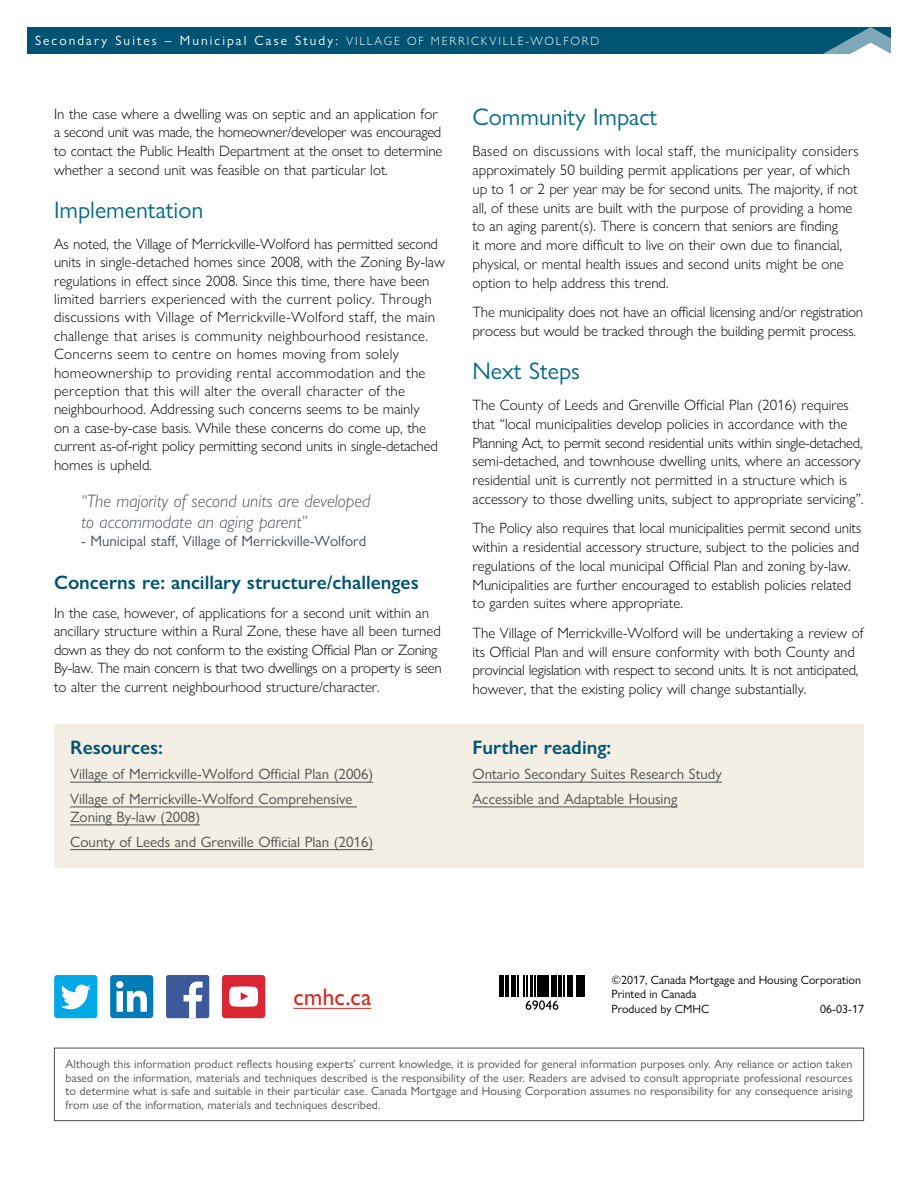
<style>
.page{position:relative;width:918px;height:1188px;background:#fff}
.page>*{position:absolute;margin:0;border:0;box-sizing:border-box;transform-origin:0 0}
.H2_SS_Subhead1{font:24px "Gill Sans Nova";color:#006a89}
.cmhc_ca_P{font:500 24px "Gill Sans Nova";color:#d52b1e}
.H3_SS_Subhead2{font:600 19.5px "Gill Sans Nova";color:#005373}
.H2_SS_Box_Subhead{font:600 19.5px "Gill Sans Nova";color:#005373}
.P_SS_Quote{font:italic 300 18px/21px "Gill Sans Nova";color:#474c55}
.P_SS_Body{font:300 15px/18.8px "Gill Sans Nova";color:#000}
.P_SS_Box_Body_gray{font:15px/18px "Gill Sans Nova";color:#4d4d4f}
.P_SS_Quote-2{font:15px "Gill Sans Nova";color:#474c55}
.t1{font:13.5px "Gill Sans Nova";letter-spacing:.15em;color:#fff}
.Disclaimer_P{font:12px/13.5px "Gill Sans Nova";letter-spacing:.01em;color:#4d4d4f;text-align:justify}
.Copyright_P{font:12px "Gill Sans Nova";color:#000}
.s1{font-weight:300;font-size:12px}
</style>
<div class="page">
<div style="left:27px;top:27px;width:864px;height:27px;background:#005373"></div>
<svg style="left:823px;top:27px;width:68px;height:27px"></svg>
<div style="left:110px;top:975px;width:43px;height:43px;background:#007bb6;border-radius:3px"></div>
<svg style="left:116px;top:981px;width:31px;height:31px"></svg>
<div style="left:222px;top:975px;width:43px;height:43px;background:#d92632;border-radius:3px"></div>
<svg style="left:229px;top:986px;width:29px;height:21px"></svg>
<div style="left:166px;top:975px;width:43px;height:43px;background:#3c5a99;border-radius:2px"></div>
<svg style="left:184px;top:982px;width:19px;height:36px"></svg>
<div style="left:54px;top:975px;width:43px;height:43px;background:#00a8e5;border-radius:3px"></div>
<svg style="left:61px;top:985px;width:30px;height:24px"></svg>
<hr style="left:293px;top:1008px;width:78px;height:1px;background:#d52b1e">
<div style="left:54px;top:1048px;width:810px;height:73px;border:1px solid #4d4d4f"></div>
<hr style="left:499px;top:975px;width:2px;height:21px;background:#000">
<svg style="left:503px;top:975px;width:1px;height:21px"></svg>
<hr style="left:506px;top:975px;width:3px;height:21px;background:#000">
<svg style="left:511px;top:975px;width:1px;height:21px"></svg>
<hr style="left:513px;top:975px;width:3px;height:21px;background:#000">
<hr style="left:567px;top:975px;width:3px;height:21px;background:#000">
<hr style="left:571px;top:975px;width:2px;height:21px;background:#000">
<hr style="left:576px;top:975px;width:3px;height:21px;background:#000">
<svg style="left:580px;top:975px;width:1px;height:21px"></svg>
<hr style="left:582px;top:975px;width:3px;height:21px;background:#000">
<svg style="left:518px;top:975px;width:46px;height:35px"></svg>
<div style="left:54px;top:724px;width:810px;height:143px;background:#f3efe4"></div>
<hr style="left:70px;top:782px;width:303px;height:1px;background:#4d4d4f">
<hr style="left:70px;top:807px;width:287px;height:1px;background:#4d4d4f">
<hr style="left:70px;top:825px;width:130px;height:1px;background:#4d4d4f">
<hr style="left:70px;top:849px;width:303px;height:1px;background:#4d4d4f">
<hr style="left:472px;top:782px;width:250px;height:1px;background:#4d4d4f">
<hr style="left:472px;top:807px;width:205px;height:1px;background:#4d4d4f">
<p class="t1" style="left:35px;top:33px;width:566px">Secondary Suites – Municipal Case Study: <span class="s1">VILLAGE OF MERRICKVILLE-WOLFORD</span></p>
<p class="P_SS_Body" style="left:54px;top:104px;width:390px">In the case where a dwelling was on septic and an application for a second unit was made, the homeowner/developer was encouraged to contact the Public Health Department at the onset to determine whether a second unit was feasible on that particular lot.</p>
<h2 class="H2_SS_Subhead1" style="left:54px;top:196px;width:151px">Implementation</h2>
<p class="P_SS_Body" style="left:54px;top:234px;width:392px">As noted, the Village of Merrickville-Wolford has permitted second units in single-detached homes since 2008, with the Zoning By-law regulations in effect since 2008. Since this time, there have been limited barriers experienced with the current policy. Through discussions with Village of Merrickville-Wolford staff, the main challenge that arises is community neighbourhood resistance.<br>Concerns seem to centre on homes moving from solely homeownership to providing rental accommodation and the perception that this will alter the overall character of the neighbourhood. Addressing such concerns seems to be mainly<br>on a case-by-case basis. While these concerns do come up, the current as-of-right policy permitting second units in single-detached homes is upheld.</p>
<p class="P_SS_Quote" style="left:81px;top:490px;width:291px">“The majority of second units are developed to accommodate an aging parent”</p>
<p class="P_SS_Quote-2" style="left:81px;top:532px;width:287px">- Municipal staff, Village of Merrickville-Wolford</p>
<h3 class="H3_SS_Subhead2" style="left:54px;top:570px;width:366px">Concerns re: ancillary structure/challenges</h3>
<p class="P_SS_Body" style="left:54px;top:603px;width:389px">In the case, however, of applications for a second unit within an ancillary structure within a Rural Zone, these have all been turned down as they do not conform to the existing Official Plan or Zoning By-law. The main concern is that two dwellings on a property is seen to alter the current neighbourhood structure/character.</p>
<h2 class="H2_SS_Box_Subhead" style="left:70px;top:736px;width:94px">Resources:</h2>
<p class="P_SS_Box_Body_gray" style="left:70px;top:765px;width:305px">Village of Merrickville-Wolford Official Plan (2006)</p>
<p class="P_SS_Box_Body_gray" style="left:70px;top:790px;width:284px">Village of Merrickville-Wolford Comprehensive<br>Zoning By-law (2008)</p>
<p class="P_SS_Box_Body_gray" style="left:70px;top:832px;width:305px">County of Leeds and Grenville Official Plan (2016)</p>
<h2 class="H2_SS_Subhead1" style="left:472px;top:103px;width:186px">Community Impact</h2>
<p class="P_SS_Body" style="left:472px;top:142px;width:388px">Based on discussions with local staff, the municipality considers approximately 50 building permit applications per year, of which up to 1 or 2 per year may be for second units. The majority, if not all, of these units are built with the purpose of providing a home to an aging parent(s). There is concern that seniors are finding<br>it more and more difficult to live on their own due to financial, physical, or mental health issues and second units might be one option to help address this trend.</p>
<p class="P_SS_Body" style="left:472px;top:303px;width:392px">The municipality does not have an official licensing and/or registration process but would be tracked through the building permit process.</p>
<h2 class="H2_SS_Subhead1" style="left:472px;top:356px;width:109px">Next Steps</h2>
<p class="P_SS_Body" style="left:472px;top:395px;width:393px">The County of Leeds and Grenville Official Plan (2016) requires that “local municipalities develop policies in accordance with the Planning Act, to permit second residential units within single-detached, semi-detached, and townhouse dwelling units, where an accessory residential unit is currently not permitted in a structure which is accessory to those dwelling units, subject to appropriate servicing”.</p>
<p class="P_SS_Body" style="left:472px;top:519px;width:390px">The Policy also requires that local municipalities permit second units within a residential accessory structure, subject to the policies and regulations of the local municipal Official Plan and zoning by-law.<br>Municipalities are further encouraged to establish policies related to garden suites where appropriate.</p>
<p class="P_SS_Body" style="left:472px;top:623px;width:393px">The Village of Merrickville-Wolford will be undertaking a review of its Official Plan and will ensure conformity with both County and provincial legislation with respect to second units. It is not anticipated, however, that the existing policy will change substantially.</p>
<h2 class="H2_SS_Box_Subhead" style="left:472px;top:736px;width:140px">Further reading:</h2>
<p class="P_SS_Box_Body_gray" style="left:472px;top:765px;width:251px">Ontario Secondary Suites Research Study</p>
<p class="P_SS_Box_Body_gray" style="left:472px;top:790px;width:206px">Accessible and Adaptable Housing</p>
<p class="cmhc_ca_P" style="left:293px;top:983px;width:79px">cmhc.ca</p>
<p class="Copyright_P" style="left:612px;top:972px;width:251px">©2017, Canada Mortgage and Housing Corporation</p>
<p class="Copyright_P" style="left:612px;top:987px;width:87px">Printed in Canada</p>
<p class="Copyright_P" style="left:612px;top:1001px;width:99px">Produced by CMHC</p>
<p class="Copyright_P" style="left:820px;top:1001px;width:45px">06-03-17</p>
<p class="Disclaimer_P" style="left:66px;top:1058px;width:789px">Although this information product reflects housing experts’ current knowledge, it is provided for general information purposes only. Any reliance or action taken based on the information, materials and techniques described is the responsibility of the user. Readers are advised to consult appropriate professional resources to determine what is safe and suitable in their particular case. Canada Mortgage and Housing Corporation assumes no responsibility for any consequence arising from use of the information, materials and techniques described.</p>
</div>
